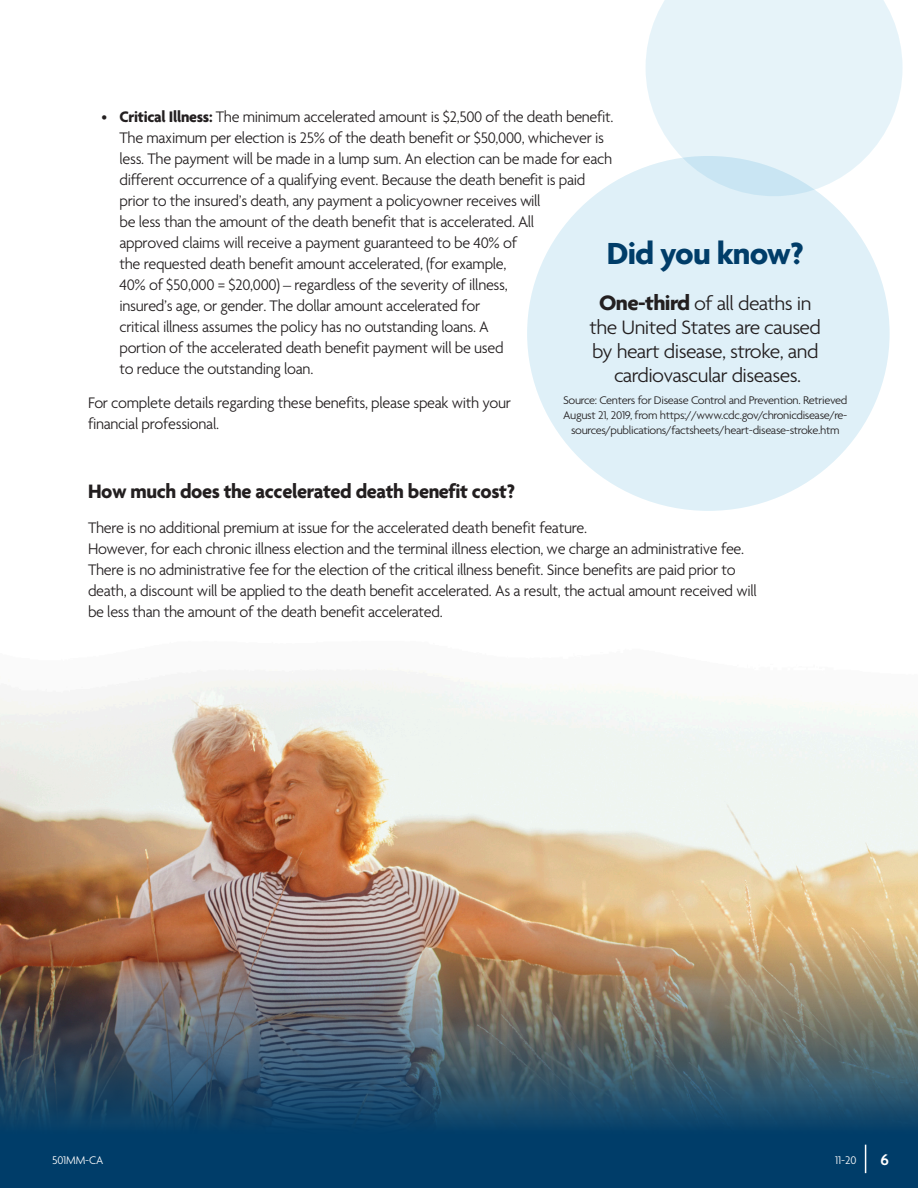
<style>
.page{position:relative;width:918px;height:1188px;background:#fff}
.page>*{position:absolute;margin:0;border:0;box-sizing:border-box;transform-origin:0 0}
.t1{font:700 33px "Agenda";letter-spacing:-.025em;color:#003d69}
.t2{font:300 21px/24px "Agenda";letter-spacing:-.025em;color:#231f20;text-align:center}
.t3{font:700 21px "Agenda";letter-spacing:-.02em;color:#231f20}
.t4{font:300 16.5px/21px "Agenda";letter-spacing:-.02em;color:#231f20}
.t5{font:600 16.5px "Agenda";color:#fff}
.t6{font:300 12px/15px "Agenda";letter-spacing:-.025em;color:#231f20;text-align:center}
.Form_Number___Date{font:300 12px "Agenda";letter-spacing:-.01em;color:#fff}
.s1{font-weight:700}
.s2{font-weight:700;font-size:22.5px}
</style>
<div class="page">
<img style="left:0;top:676px;width:918px;height:251px">
<svg style="left:646px;top:0;width:257px;height:189px;fill:#e6f3f9"></svg>
<div style="left:527px;top:156px;width:363px;height:355px;background:#dff0f8;border-radius:50%"></div>
<img style="left:0;top:927px;width:918px;height:261px">
<svg style="left:865px;top:1145px;width:1px;height:28px"></svg>
<p class="t4" style="left:120px;top:107px;width:496px;text-indent:-18px">• <span class="s1">Critical Illness:</span> The minimum accelerated amount is $2,500 of the death benefit.<br>The maximum per election is 25% of the death benefit or $50,000, whichever is less. The payment will be made in a lump sum. An election can be made for each different occurrence of a qualifying event. Because the death benefit is paid prior to the insured’s death, any payment a policyowner receives will<br>be less than the amount of the death benefit that is accelerated. All<br>approved claims will receive a payment guaranteed to be 40% of<br>the requested death benefit amount accelerated, (for example,<br>40% of $50,000 = $20,000) – regardless of the severity of illness,<br>insured’s age, or gender. The dollar amount accelerated for<br>critical illness assumes the policy has no outstanding loans. A<br>portion of the accelerated death benefit payment will be used<br>to reduce the outstanding loan.</p>
<p class="t4" style="left:88px;top:394px;width:425px">For complete details regarding these benefits, please speak with your financial professional.</p>
<p class="t1" style="left:607px;top:236px;width:199px">Did you know?</p>
<p class="t2" style="left:590px;top:292px;width:233px"><span class="s2">One-third</span> of all deaths in the United States are caused by heart disease, stroke, and cardiovascular diseases.</p>
<p class="t6" style="left:563px;top:394px;width:286px">Source: Centers for Disease Control and Prevention. Retrieved<br>August 21, 2019, from https://www.cdc.gov/chronicdisease/re&shy;sources/publications/factsheets/heart-disease-stroke.htm</p>
<p class="t3" style="left:88px;top:480px;width:428px">How much does the accelerated death benefit cost?</p>
<p class="t4" style="left:88px;top:518px;width:670px">There is no additional premium at issue for the accelerated death benefit feature.<br>However, for each chronic illness election and the terminal illness election, we charge an administrative fee.<br>There is no administrative fee for the election of the critical illness benefit. Since benefits are paid prior to death, a discount will be applied to the death benefit accelerated. As a result, the actual amount received will be less than the amount of the death benefit accelerated.</p>
<p class="Form_Number___Date" style="left:52px;top:1154px;width:53px">501MM-CA</p>
<p class="Form_Number___Date" style="left:835px;top:1154px;width:23px">11-20</p>
<p class="t5" style="left:881px;top:1151px;width:10px">6</p>
</div>
